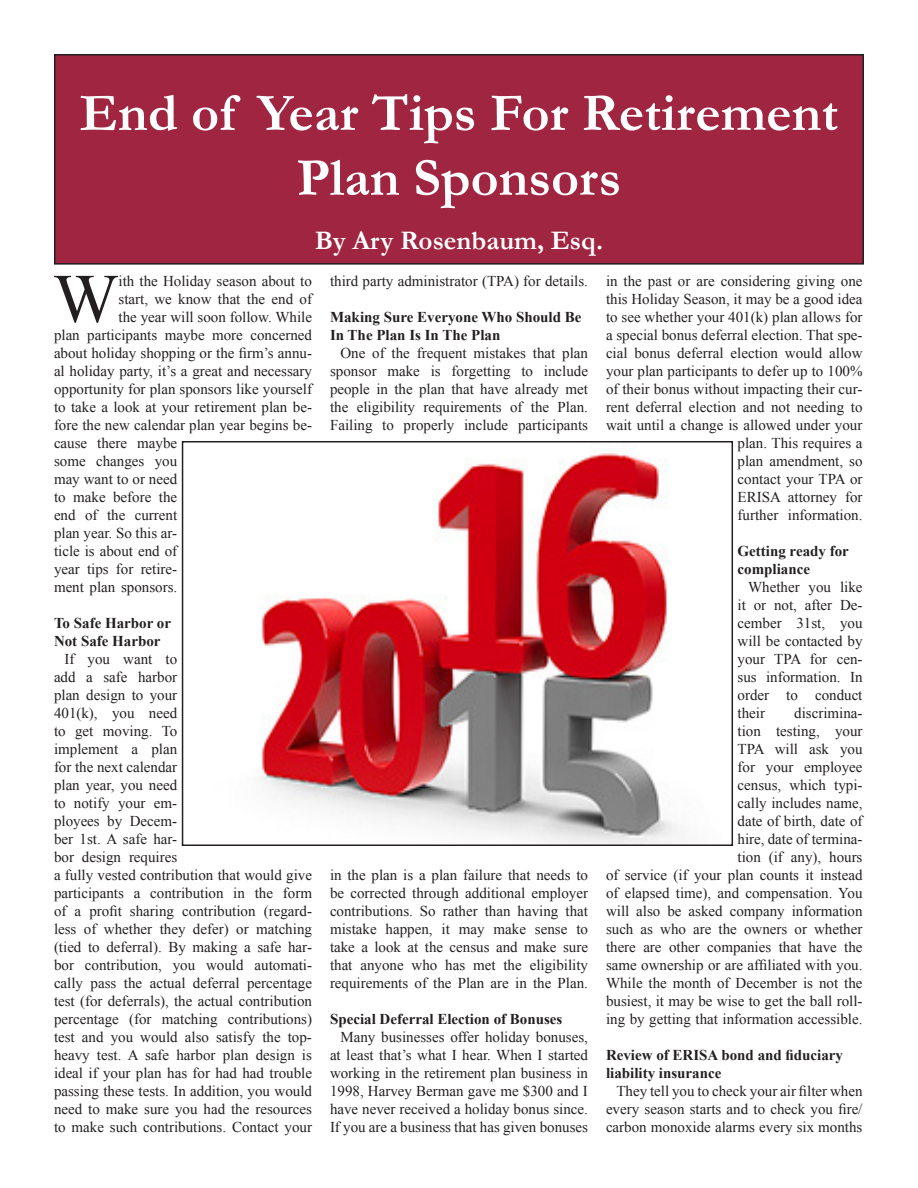
<style>
.page{position:relative;width:918px;height:1188px;background:#fff}
.page>*{position:absolute;margin:0;border:0;box-sizing:border-box;transform-origin:0 0}
.t1{font:69.3px "Times New Roman";color:#231f20}
.t2{font:700 54px/64.8px "Garamond";color:#fff;text-align:center}
.t3{font:700 27px "Garamond";color:#fff}
.t4{font:15px/18px "Times New Roman";color:#231f20;text-align:justify}
.t5{font:700 15px/18px "Times New Roman";color:#231f20}
</style>
<div class="page">
<div style="left:55px;top:55px;width:808px;height:209px;background:#9f2541"></div>
<div style="left:54px;top:54px;width:810px;height:211px;border:2px solid #231f20"></div>
<img style="left:260px;top:453px;width:419px;height:390px">
<div style="left:182px;top:441px;width:551px;height:405px;border:2px solid #231f20"></div>
<p class="t2" style="left:80px;top:80px;width:760px">End of Year Tips For Retirement<br>Plan Sponsors</p>
<p class="t3" style="left:315px;top:224px;width:290px">By Ary Rosenbaum, Esq.</p>
<p class="t1" style="left:53px;top:252px;width:67px">W</p>
<p class="t4" style="left:119px;top:272px;width:195px">ith the Holiday season about to</p>
<p class="t4" style="left:330px;top:272px;width:260px">third party administrator (TPA) for details.</p>
<p class="t5" style="left:330px;top:307px;width:253px">Making Sure Everyone Who Should Be<br>In The Plan Is In The Plan</p>
<p class="t4" style="left:330px;top:344px;width:260px;text-indent:10px">One of the frequent mistakes that plan sponsor make is forgetting to include people in the plan that have already met the eligibility requirements of the Plan.<br>Failing to properly include participants</p>
<p class="t4" style="left:606px;top:272px;width:258px;text-align:right">in the past or are considering giving one this Holiday Season, it may be a good idea to see whether your 401(k) plan allows for a special bonus deferral election. That spe&shy;cial bonus deferral election would allow your plan participants to defer up to 100% of their bonus without impacting their cur&shy;rent deferral election and not needing to wait until a change is allowed under your plan. This requires a<br>plan amendment, so<br>contact your TPA or<br>ERISA attorney for<br>further information.</p>
<p class="t5" style="left:738px;top:541px;width:113px">Getting ready for compliance</p>
<p class="t4" style="left:738px;top:578px;width:126px;text-indent:10px">Whether you like it or not, after De&shy;cember 31st, you will be contacted by your TPA for cen&shy;sus information. In order to conduct their</p>
<p class="t4" style="left:119px;top:290px;width:195px">start, we know that the end of</p>
<p class="t4" style="left:119px;top:308px;width:195px">the year will soon follow. While</p>
<p class="t4" style="left:54px;top:326px;width:260px">plan participants maybe more concerned</p>
<p class="t4" style="left:54px;top:344px;width:259px">about holiday shopping or the firm’s annu-</p>
<p class="t4" style="left:54px;top:362px;width:260px">al holiday party, it’s a great and necessary</p>
<p class="t4" style="left:54px;top:380px;width:260px">opportunity for plan sponsors like yourself</p>
<p class="t4" style="left:54px;top:398px;width:259px">to take a look at your retirement plan be-</p>
<p class="t4" style="left:54px;top:416px;width:259px">fore the new calendar plan year begins be-</p>
<p class="t4" style="left:54px;top:434px;width:125px">cause there maybe</p>
<p class="t4" style="left:54px;top:452px;width:125px">some changes you</p>
<p class="t4" style="left:54px;top:470px;width:125px">may want to or need</p>
<p class="t4" style="left:54px;top:488px;width:125px">to make before the</p>
<p class="t4" style="left:54px;top:506px;width:125px">end of the current</p>
<p class="t4" style="left:54px;top:524px;width:125px">plan year. So this ar-</p>
<p class="t4" style="left:54px;top:542px;width:125px">ticle is about end of</p>
<p class="t4" style="left:54px;top:560px;width:125px">year tips for retire-</p>
<p class="t4" style="left:54px;top:578px;width:125px">ment plan sponsors.</p>
<p class="t5" style="left:54px;top:613px;width:119px">To Safe Harbor or<br>Not Safe Harbor</p>
<p class="t4" style="left:54px;top:650px;width:260px;text-align:left;text-indent:10px">If you want to<br>add a safe harbor<br>plan design to your<br>401(k), you need<br>to get moving. To<br>implement a plan<br>for the next calendar<br>plan year, you need<br>to notify your em-<br>ployees by Decem-<br>ber 1st. A safe har-<br>bor design requires<br>a fully vested contribution that would give participants a contribution in the form of a profit sharing contribution (regard&shy;less of whether they defer) or matching (tied to deferral). By making a safe har&shy;bor contribution, you would automati&shy;cally pass the actual deferral percentage test (for deferrals), the actual contribution percentage (for matching contributions) test and you would also satisfy the top&shy;heavy test. A safe harbor plan design is ideal if your plan has for had had trouble passing these tests. In addition, you would need to make sure you had the resources to make such contributions. Contact your</p>
<p class="t4" style="left:606px;top:704px;width:258px;text-align:right">discrimina-<br>tion testing, your<br>TPA will ask you<br>for your employee<br>census, which typi-<br>cally includes name,<br>date of birth, date of<br>hire, date of termina-<br>tion (if any), hours<br>of service (if your plan counts it instead of elapsed time), and compensation. You will also be asked company information such as who are the owners or whether there are other companies that have the same ownership or are affiliated with you.<br>While the month of December is not the busiest, it may be wise to get the ball roll&shy;ing by getting that information accessible.</p>
<p class="t5" style="left:606px;top:1045px;width:239px">Review of ERISA bond and fiduciary liability insurance</p>
<p class="t4" style="left:606px;top:1082px;width:258px;text-indent:10px">They tell you to check your air filter when every season starts and to check you fire/ carbon monoxide alarms every six months</p>
<p class="t4" style="left:330px;top:866px;width:260px">in the plan is a plan failure that needs to be corrected through additional employer contributions. So rather than having that mistake happen, it may make sense to take a look at the census and make sure that anyone who has met the eligibility requirements of the Plan are in the Plan.</p>
<p class="t5" style="left:330px;top:1009px;width:234px">Special Deferral Election of Bonuses</p>
<p class="t4" style="left:330px;top:1028px;width:260px;text-indent:10px">Many businesses offer holiday bonuses, at least that’s what I hear. When I started working in the retirement plan business in 1998, Harvey Berman gave me $300 and I have never received a holiday bonus since.<br>If you are a business that has given bonuses</p>
</div>
